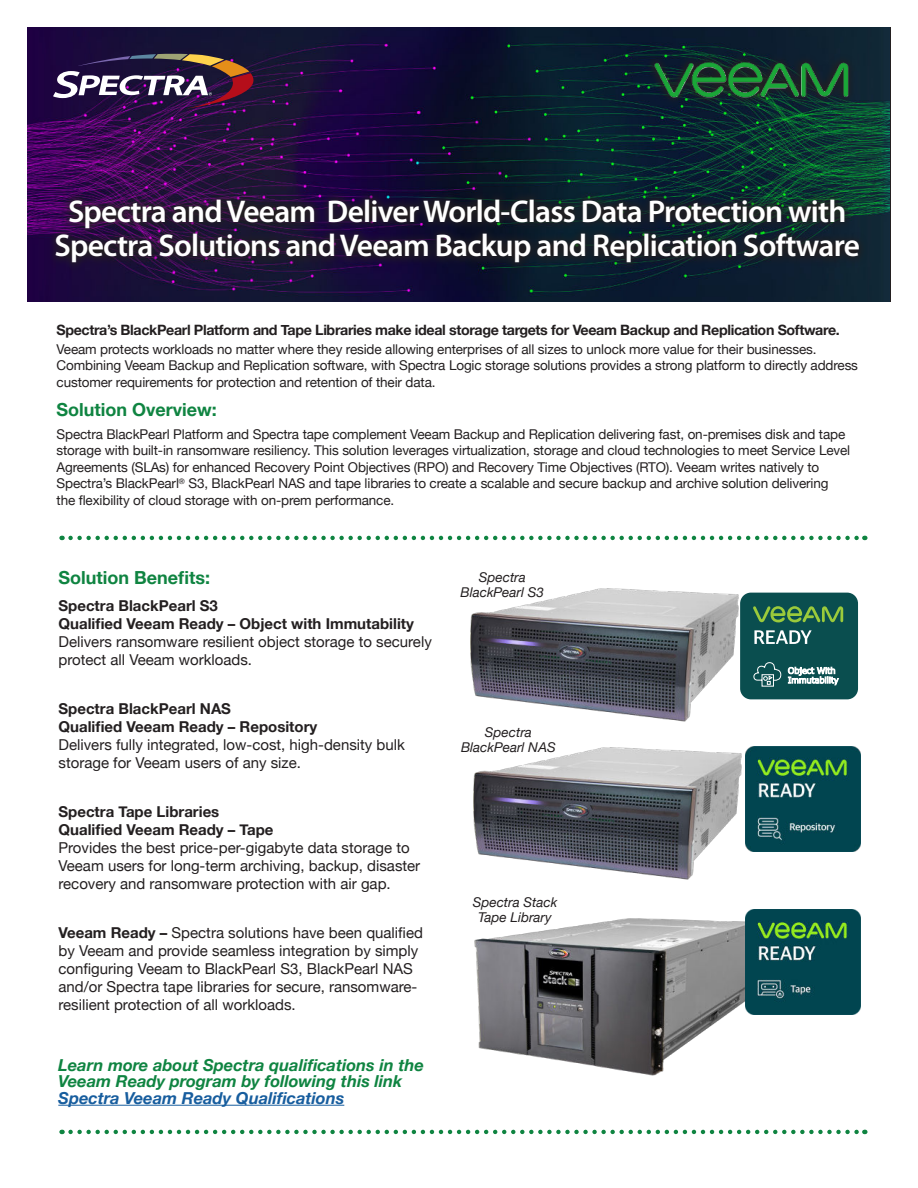
<style>
.page{position:relative;width:918px;height:1188px;background:#fff}
.page>*{position:absolute;margin:0;border:0;box-sizing:border-box;transform-origin:0 0}
.t1{font:600 31.5px/34.5px "Myriad Pro";letter-spacing:-.025em;color:#fff;text-align:center}
.t2{font:700 18px "Helvetica Neue";color:#0f8441}
.t3{font:italic 700 16.5px/16.5px "Helvetica Neue";color:#0f8441}
.t4{font:italic 700 16.5px "Helvetica Neue";color:#175d9e}
.t5{font:15px/18px "Helvetica Neue";color:#231f20}
.t6{font:700 15px/18px "Helvetica Neue";color:#231f20}
.t7{font:700 14.25px "Helvetica Neue";letter-spacing:-.025em;color:#231f20}
.t8{font:13.5px/16.5px "Helvetica Neue";letter-spacing:-.01em;color:#231f20}
.t9{font:italic 13.5px/15px "Helvetica Neue";color:#231f20;text-align:center}
.s1{font-weight:700}
</style>
<div class="page">
<img style="left:27px;top:27px;width:862px;height:275px">
<svg style="left:53px;top:54px;width:217px;height:55px;background:#503a56"></svg>
<svg style="left:46px;top:190px;width:822px;height:82px;background:#1b1a2f"></svg>
<svg style="left:645px;top:53px;width:212px;height:53px;background:#0b2830"></svg>
<img style="left:649px;top:59px;width:204px;height:42px">
<svg style="left:71px;top:536px;width:794px;height:4px"></svg>
<hr style="left:58px;top:1105px;width:286px;height:1px;background:#175d9e">
<img style="left:470px;top:588px;width:278px;height:134px">
<div style="left:740px;top:593px;width:118px;height:106px;background:#0a4e4f;border-radius:11px"></div>
<svg style="left:753px;top:606px;width:90px;height:16px"></svg>
<svg style="left:754px;top:630px;width:58px;height:14px"></svg>
<svg style="left:753px;top:662px;width:29px;height:25px"></svg>
<svg style="left:788px;top:667px;width:51px;height:18px"></svg>
<img style="left:473px;top:746px;width:279px;height:134px">
<img style="left:745px;top:747px;width:116px;height:105px">
<img style="left:474px;top:918px;width:284px;height:158px">
<img style="left:745px;top:909px;width:116px;height:105px">
<svg style="left:71px;top:1130px;width:794px;height:4px"></svg>
<h1 class="t1" style="left:55px;top:196px;width:807px">Spectra and Veeam Deliver World-Class Data Protection with<br>Spectra Solutions and Veeam Backup and Replication Software</h1>
<p class="t7" style="left:57px;top:321px;width:785px">Spectra’s BlackPearl Platform and Tape Libraries make ideal storage targets for Veeam Backup and Replication Software.</p>
<p class="t8" style="left:57px;top:342px;width:803px">Veeam protects workloads no matter where they reside allowing enterprises of all sizes to unlock more value for their businesses.<br>Combining Veeam Backup and Replication software, with Spectra Logic storage solutions provides a strong platform to directly address customer requirements for protection and retention of their data.</p>
<h2 class="t2" style="left:57px;top:398px;width:162px">Solution Overview:</h2>
<p class="t8" style="left:57px;top:425px;width:795px">Spectra BlackPearl Platform and Spectra tape complement Veeam Backup and Replication delivering fast, on-premises disk and tape storage with built-in ransomware resiliency. This solution leverages virtualization, storage and cloud technologies to meet Service Level Agreements (SLAs) for enhanced Recovery Point Objectives (RPO) and Recovery Time Objectives (RTO). Veeam writes natively to Spectra’s BlackPearl<sup>®</sup> S3, BlackPearl NAS and tape libraries to create a scalable and secure backup and archive solution delivering the flexibility of cloud storage with on-prem performance.</p>
<h2 class="t2" style="left:59px;top:567px;width:153px">Solution Benefits:</h2>
<p class="t6" style="left:59px;top:598px;width:357px">Spectra BlackPearl S3<br>Qualified Veeam Ready – Object with Immutability</p>
<p class="t5" style="left:59px;top:634px;width:375px">Delivers ransomware resilient object storage to securely protect all Veeam workloads.</p>
<p class="t6" style="left:59px;top:701px;width:260px">Spectra BlackPearl NAS<br>Qualified Veeam Ready – Repository</p>
<p class="t5" style="left:59px;top:737px;width:348px">Delivers fully integrated, low-cost, high-density bulk storage for Veeam users of any size.</p>
<p class="t6" style="left:59px;top:802px;width:216px">Spectra Tape Libraries<br>Qualified Veeam Ready – Tape</p>
<p class="t5" style="left:59px;top:840px;width:363px">Provides the best price-per-gigabyte data storage to<br>Veeam users for long-term archiving, backup, disaster recovery and ransomware protection with air gap.</p>
<p class="t5" style="left:59px;top:923px;width:366px"><span class="s1">Veeam Ready –</span> Spectra solutions have been qualified by Veeam and provide seamless integration by simply configuring Veeam to BlackPearl S3, BlackPearl NAS and/or Spectra tape libraries for secure, ransomware&shy;resilient protection of all workloads.</p>
<p class="t3" style="left:58px;top:1056px;width:367px">Learn more about Spectra qualifications in the<br>Veeam Ready program by following this link</p>
<p class="t4" style="left:58px;top:1087px;width:288px">Spectra Veeam Ready Qualifications</p>
<p class="t9" style="left:461px;top:571px;width:85px">Spectra<br>BlackPearl S3</p>
<p class="t9" style="left:461px;top:726px;width:96px">Spectra<br>BlackPearl NAS</p>
<p class="t9" style="left:473px;top:896px;width:86px">Spectra Stack<br>Tape Library</p>
</div>
